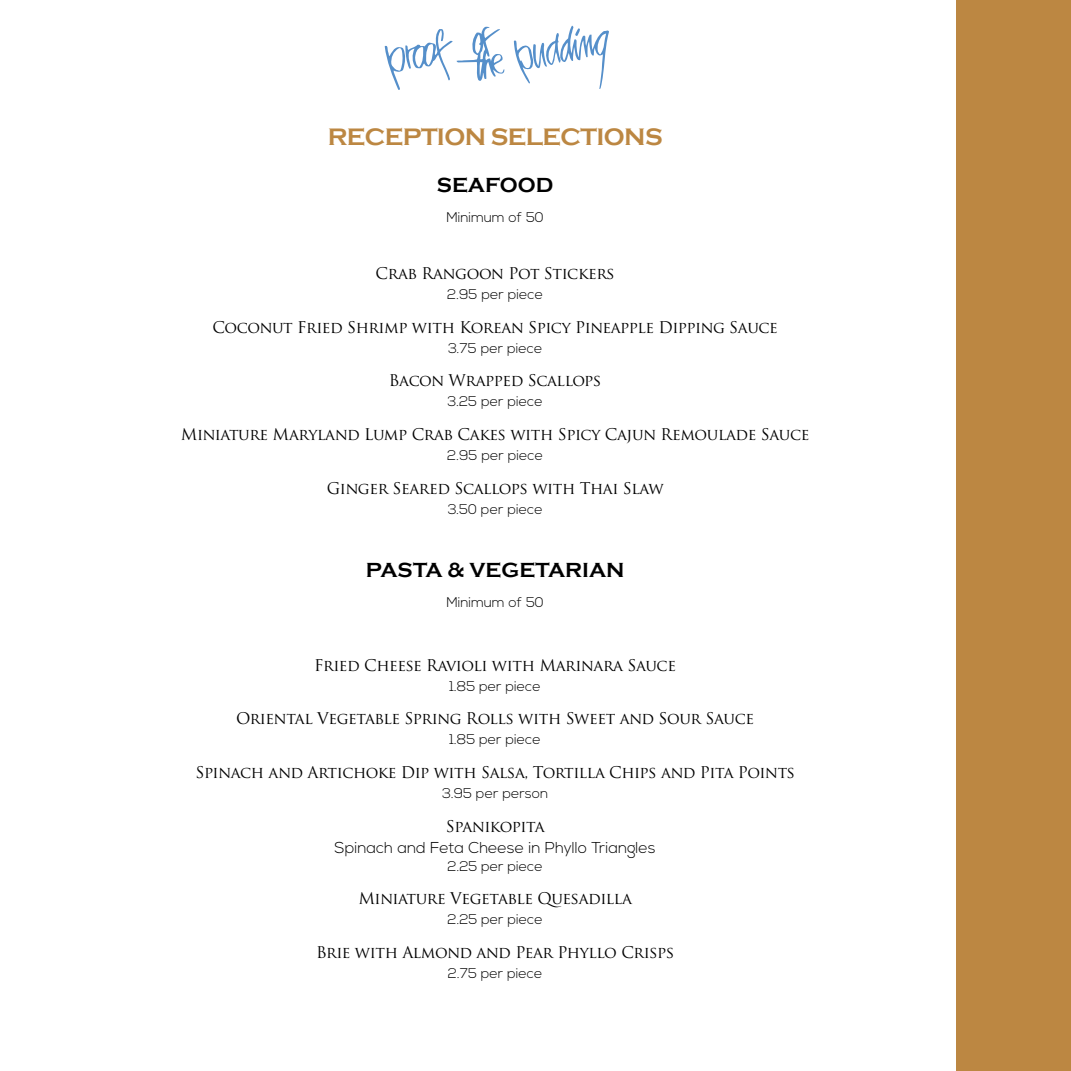
<style>
.page{position:relative;width:1071px;height:1071px;background:#fff}
.page>*{position:absolute;margin:0;border:0;box-sizing:border-box;transform-origin:0 0}
.t1{font:700 24.5px "Copperplate Gothic";letter-spacing:-.025em;color:#bc8742}
.t2{font:700 21px "Copperplate Gothic";color:#000}
.t3{font:15.75px "Trajan Pro";letter-spacing:-.025em;color:#000}
.t4{font:300 15.75px "Nexa";color:#000}
.t5{font:300 14px "Nexa";color:#000}
</style>
<div class="page">
<svg style="left:385px;top:27px;width:120px;height:63px"></svg>
<svg style="left:514px;top:26px;width:95px;height:63px"></svg>
<div style="left:956px;top:0;width:115px;height:1071px;background:#bc8742"></div>
<h1 class="t1" style="left:328px;top:124px;width:336px">RECEPTION SELECTIONS</h1>
<h2 class="t2" style="left:437px;top:174px;width:118px">SEAFOOD</h2>
<p class="t5" style="left:447px;top:209px;width:99px">Minimum of 50</p>
<p class="t3" style="left:376px;top:263px;width:241px">Crab Rangoon Pot Stickers</p>
<p class="t5" style="left:447px;top:286px;width:97px">2.95 per piece</p>
<p class="t3" style="left:212px;top:317px;width:567px">Coconut Fried Shrimp with Korean Spicy Pineapple Dipping Sauce</p>
<p class="t5" style="left:448px;top:340px;width:96px">3.75 per piece</p>
<p class="t3" style="left:389px;top:371px;width:214px">Bacon Wrapped Scallops</p>
<p class="t5" style="left:448px;top:394px;width:97px">3.25 per piece</p>
<p class="t3" style="left:181px;top:424px;width:630px">Miniature Maryland Lump Crab Cakes with Spicy Cajun Remoulade Sauce</p>
<p class="t5" style="left:447px;top:447px;width:97px">2.95 per piece</p>
<p class="t3" style="left:327px;top:478px;width:338px">Ginger Seared Scallops with Thai Slaw</p>
<p class="t5" style="left:448px;top:501px;width:96px">3.50 per piece</p>
<h2 class="t2" style="left:366px;top:559px;width:260px">PASTA &amp; VEGETARIAN</h2>
<p class="t5" style="left:447px;top:594px;width:99px">Minimum of 50</p>
<p class="t3" style="left:314px;top:655px;width:363px">Fried Cheese Ravioli with Marinara Sauce</p>
<p class="t5" style="left:450px;top:678px;width:93px">1.85 per piece</p>
<p class="t3" style="left:236px;top:709px;width:519px">Oriental Vegetable Spring Rolls with Sweet and Sour Sauce</p>
<p class="t5" style="left:450px;top:732px;width:93px">1.85 per piece</p>
<p class="t3" style="left:195px;top:762px;width:601px">Spinach and Artichoke Dip with Salsa, Tortilla Chips and Pita Points</p>
<p class="t5" style="left:442px;top:785px;width:108px">3.95 per person</p>
<p class="t3" style="left:446px;top:816px;width:100px">Spanikopita</p>
<p class="t4" style="left:335px;top:839px;width:323px">Spinach and Feta Cheese in Phyllo Triangles</p>
<p class="t5" style="left:447px;top:858px;width:97px">2.25 per piece</p>
<p class="t3" style="left:358px;top:888px;width:275px">Miniature Vegetable Quesadilla</p>
<p class="t5" style="left:447px;top:911px;width:97px">2.25 per piece</p>
<p class="t3" style="left:316px;top:942px;width:360px">Brie with Almond and Pear Phyllo Crisps</p>
<p class="t5" style="left:448px;top:965px;width:96px">2.75 per piece</p>
</div>
